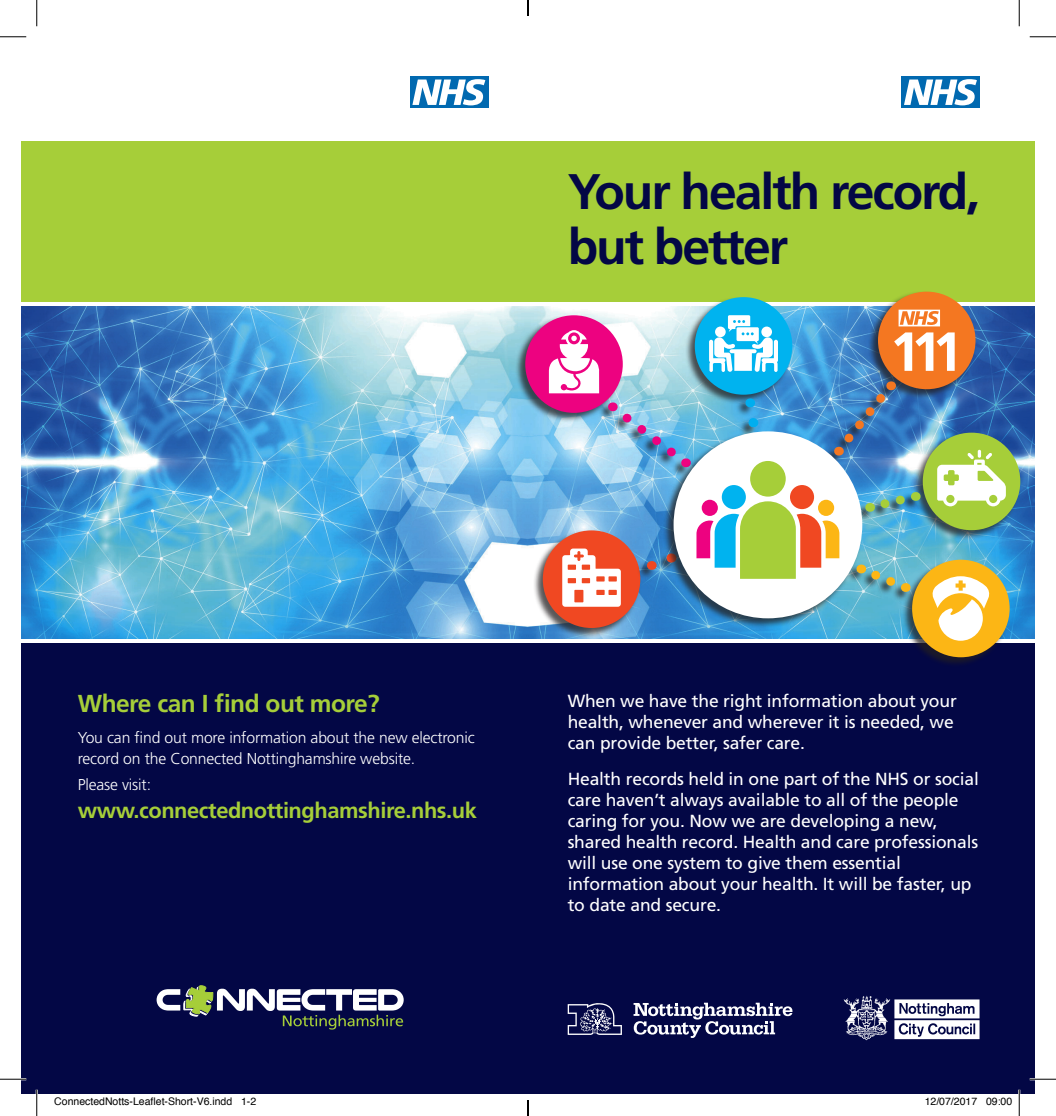
<style>
.page{position:relative;width:1056px;height:1116px;background:#fff}
.page>*{position:absolute;margin:0;border:0;box-sizing:border-box;transform-origin:0 0}
.t1{font:700 49.88px/54.2px "Frutiger";letter-spacing:-.04em;color:#030745}
.t2{font:700 24.5px "Frutiger";letter-spacing:-.02em;color:#a6ce39}
.t3{font:700 21.88px "Frutiger";letter-spacing:-.02em;color:#a6ce39}
.t4{font:17.5px/21px "Frutiger";letter-spacing:-.01em;color:#fff}
.t5{font:300 15.75px/21px "Frutiger";letter-spacing:-.01em;color:#fff}
.t6{font:10.5px "Helvetica";color:#000}
</style>
<div class="page">
<div style="left:22px;top:643px;width:506px;height:450px;background:#030745"></div>
<img style="left:22px;top:306px;width:1012px;height:332px">
<div style="left:528px;top:141px;width:506px;height:160px;background:#a6ce39"></div>
<div style="left:22px;top:141px;width:506px;height:160px;background:#a6ce39"></div>
<div style="left:528px;top:643px;width:506px;height:450px;background:#030745"></div>
<div style="left:598px;top:402px;width:92px;height:75px;background:#231f20;opacity:.75"></div>
<svg style="left:612px;top:402px;width:78px;height:67px;background:#8dbcdf"></svg>
<div style="left:515px;top:315px;width:108px;height:108px;background:#231f20;opacity:.75"></div>
<div style="left:525px;top:315px;width:98px;height:98px;background:#ed0280;border-radius:50%"></div>
<svg style="left:549px;top:330px;width:50px;height:63px"></svg>
<div style="left:912px;top:432px;width:108px;height:108px;background:#231f20;opacity:.75"></div>
<div style="left:923px;top:432px;width:97px;height:98px;background:#a6ce39;border-radius:50%"></div>
<svg style="left:937px;top:449px;width:69px;height:57px"></svg>
<div style="left:901px;top:559px;width:109px;height:108px;background:#231f20;opacity:.75"></div>
<div style="left:912px;top:559px;width:97px;height:98px;background:#fcb615;border-radius:50%"></div>
<svg style="left:932px;top:576px;width:58px;height:64px"></svg>
<div style="left:532px;top:530px;width:109px;height:108px;background:#231f20;opacity:.75"></div>
<div style="left:543px;top:530px;width:97px;height:98px;background:#f04822;border-radius:50%"></div>
<svg style="left:562px;top:548px;width:59px;height:58px"></svg>
<svg style="left:157px;top:985px;width:247px;height:44px"></svg>
<div style="left:867px;top:291px;width:109px;height:108px;background:#231f20;opacity:.75"></div>
<div style="left:878px;top:291px;width:97px;height:98px;background:#f47721;border-radius:50%"></div>
<svg style="left:898px;top:309px;width:42px;height:17px"></svg>
<svg style="left:894px;top:332px;width:60px;height:39px"></svg>
<div style="left:684px;top:296px;width:108px;height:109px;background:#231f20;opacity:.75"></div>
<div style="left:695px;top:297px;width:97px;height:97px;background:#00b3ef;border-radius:50%"></div>
<svg style="left:709px;top:315px;width:69px;height:57px"></svg>
<div style="left:902px;top:76px;width:78px;height:32px;background:#0169b0"></div>
<svg style="left:904px;top:79px;width:73px;height:26px"></svg>
<div style="left:410px;top:76px;width:78px;height:32px;background:#0169b0"></div>
<svg style="left:412px;top:79px;width:73px;height:26px"></svg>
<svg style="left:844px;top:995px;width:135px;height:45px"></svg>
<svg style="left:568px;top:1003px;width:54px;height:31px"></svg>
<svg style="left:633px;top:1002px;width:159px;height:35px"></svg>
<div style="left:735px;top:398px;width:22px;height:39px;background:#231f20;opacity:.75"></div>
<svg style="left:741px;top:398px;width:22px;height:33px"></svg>
<div style="left:824px;top:381px;width:71px;height:84px;background:#231f20;opacity:.75"></div>
<svg style="left:836px;top:380px;width:62px;height:75px;background:#457bb3"></svg>
<div style="left:637px;top:553px;width:38px;height:27px;background:#231f20;opacity:.75"></div>
<svg style="left:650px;top:546px;width:13px;height:27px"></svg>
<div style="left:846px;top:564px;width:63px;height:37px;background:#231f20;opacity:.75"></div>
<svg style="left:863px;top:563px;width:46px;height:32px"></svg>
<div style="left:855px;top:492px;width:64px;height:29px;background:#231f20;opacity:.75"></div>
<svg style="left:869px;top:487px;width:49px;height:27px"></svg>
<div style="left:663px;top:431px;width:200px;height:197px;background:#231f20;opacity:.75"></div>
<div style="left:673px;top:431px;width:189px;height:187px;background:#fff;border-radius:50%"></div>
<div style="left:750px;top:461px;width:36px;height:35px;background:#a6ce39;border-radius:50%"></div>
<div style="left:722px;top:485px;width:24px;height:24px;background:#00b3ef;border-radius:50%"></div>
<svg style="left:696px;top:501px;width:143px;height:77px"></svg>
<div style="left:790px;top:485px;width:24px;height:24px;background:#f04822;border-radius:50%"></div>
<div style="left:702px;top:499px;width:16px;height:17px;background:#ed0280;border-radius:50%"></div>
<div style="left:818px;top:499px;width:16px;height:17px;background:#fcb615;border-radius:50%"></div>
<hr style="left:0;top:1077px;width:26px;height:3px;background:#fff">
<hr style="left:1029px;top:1077px;width:27px;height:3px;background:#fff">
<hr style="left:36px;top:1089px;width:2px;height:26px;background:#fff">
<hr style="left:1018px;top:1089px;width:2px;height:26px;background:#fff">
<svg style="left:0;top:36px;width:26px;height:1px"></svg>
<svg style="left:1029px;top:36px;width:27px;height:1px"></svg>
<svg style="left:0;top:1078px;width:26px;height:1px"></svg>
<svg style="left:1029px;top:1078px;width:27px;height:1px"></svg>
<svg style="left:36px;top:0;width:1px;height:26px"></svg>
<svg style="left:36px;top:1089px;width:1px;height:26px"></svg>
<svg style="left:1019px;top:0;width:1px;height:26px"></svg>
<svg style="left:1019px;top:1089px;width:1px;height:26px"></svg>
<svg style="left:527px;top:0;width:2px;height:16px"></svg>
<svg style="left:527px;top:1100px;width:2px;height:15px"></svg>
<h1 class="t1" style="left:568px;top:165px;width:414px">Your health record, but better</h1>
<h2 class="t2" style="left:78px;top:689px;width:303px">Where can I find out more?</h2>
<p class="t5" style="left:78px;top:727px;width:399px">You can find out more information about the new electronic record on the Connected Nottinghamshire website.</p>
<p class="t5" style="left:78px;top:774px;width:75px">Please visit:</p>
<p class="t3" style="left:78px;top:797px;width:401px">www.connectednottinghamshire.nhs.uk</p>
<p class="t4" style="left:568px;top:690px;width:391px">When we have the right information about your health, whenever and wherever it is needed, we can provide better, safer care.</p>
<p class="t4" style="left:568px;top:768px;width:413px">Health records held in one part of the NHS or social care haven’t always available to all of the people caring for you. Now we are developing a new, shared health record. Health and care professionals will use one system to give them essential information about your health. It will be faster, up to date and secure.</p>
<p class="t6" style="left:54px;top:1093px;width:203px">ConnectedNotts-Leaflet-Short-V6.indd 1-2</p>
<p class="t6" style="left:924px;top:1093px;width:89px">12/07/2017 09:00</p>
</div>
